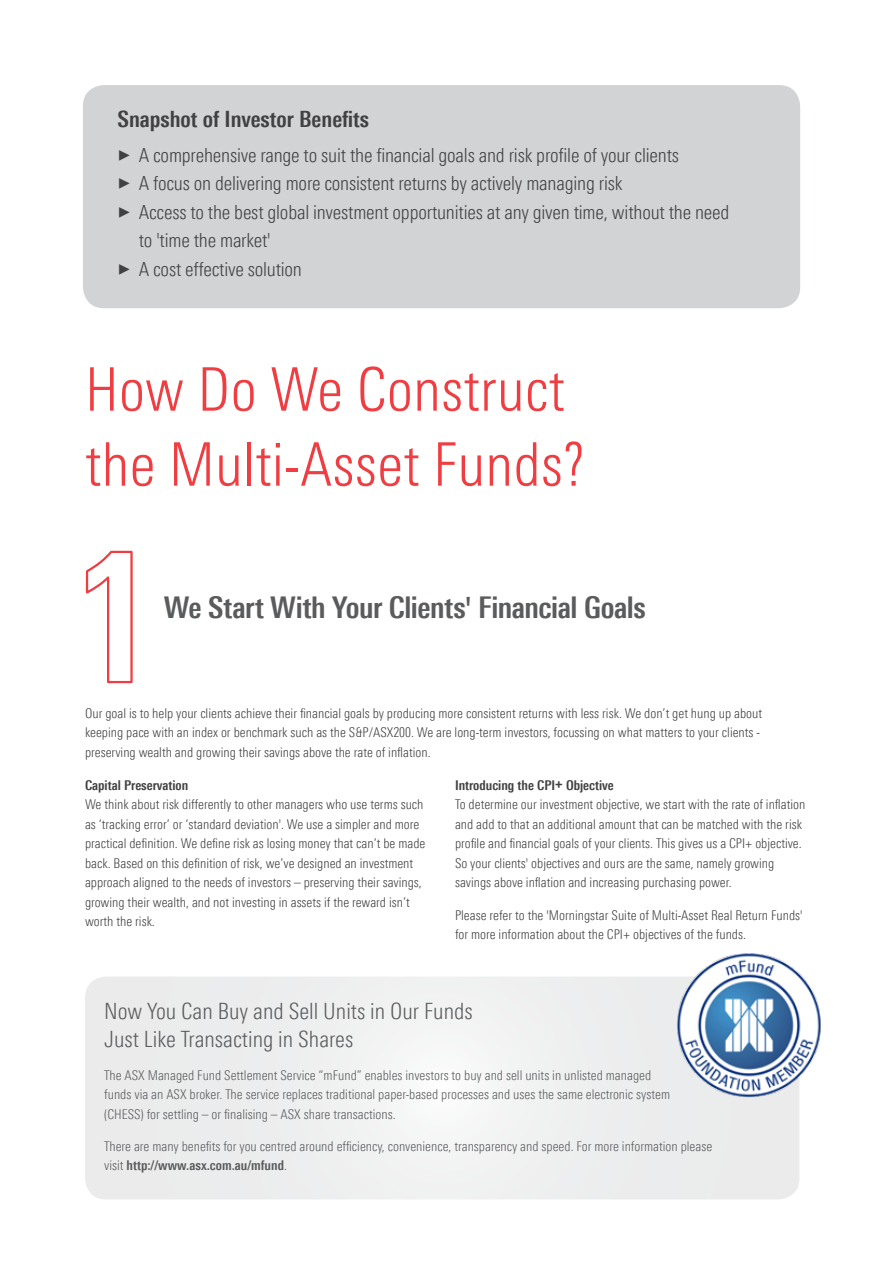
<style>
.page{position:relative;width:893px;height:1263px;background:#fff}
.page>*{position:absolute;margin:0;border:0;box-sizing:border-box;transform-origin:0 0}
.t1{font:300 condensed 60px/75px "Univers Nextfor MORN";color:#ef3d42}
.t2{font:700 condensed 30px "Univers Nextfor MORN";letter-spacing:-.015em;color:#5a5b5d}
.t3{font:300 condensed 22.5px/28.5px "Univers Nextfor MORN";color:#5a5b5d}
.t4{font:700 condensed 22.5px "Univers Nextfor MORN";color:#414042}
.t5{font:300 condensed 19.5px/28.5px "Univers Nextfor MORN";letter-spacing:-.01em;color:#414042}
.t6{font:300 condensed 13.5px/19.5px "Univers Nextfor MORN";color:#414042}
.t7{font:300 condensed 13.5px/19.5px "Univers Nextfor MORN";color:#5a5b5d}
.t8{font:700 condensed 13.5px "Univers Nextfor MORN";color:#414042}
.s1{font-weight:700}
</style>
<div class="page">
<div style="left:85px;top:977px;width:714px;height:222px;background:#ededee"></div>
<svg style="left:85px;top:550px;width:48px;height:134px"></svg>
<div style="left:83px;top:85px;width:717px;height:223px;background:#d1d3d4;border-radius:21px"></div>
<img style="left:675px;top:953px;width:146px;height:146px">
<h3 class="t4" style="left:118px;top:105px;width:253px">Snapshot of Investor Benefits</h3>
<p class="t5" style="left:139px;top:141px;width:592px">A comprehensive range to suit the financial goals and risk profile of your clients<br>A focus on delivering more consistent returns by actively managing risk<br>Access to the best global investment opportunities at any given time, without the need to 'time the market'<br>A cost effective solution</p>
<h1 class="t1" style="left:85px;top:352px;width:502px">How Do We Construct the Multi-Asset Funds?</h1>
<h2 class="t2" style="left:164px;top:590px;width:483px">We Start With Your Clients' Financial Goals</h2>
<p class="t6" style="left:85px;top:703px;width:679px">Our goal is to help your clients achieve their financial goals by producing more consistent returns with less risk. We don’t get hung up about keeping pace with an index or benchmark such as the S&amp;P/ASX200. We are long-term investors, focussing on what matters to your clients - preserving wealth and growing their savings above the rate of inflation.</p>
<p class="t8" style="left:85px;top:777px;width:105px">Capital Preservation</p>
<p class="t6" style="left:85px;top:795px;width:342px">We think about risk differently to other managers who use terms such as ‘tracking error’ or ‘standard deviation'. We use a simpler and more practical definition. We define risk as losing money that can’t be made back. Based on this definition of risk, we’ve designed an investment approach aligned to the needs of investors – preserving their savings, growing their wealth, and not investing in assets if the reward isn’t worth the risk.</p>
<p class="t8" style="left:455px;top:777px;width:160px">Introducing the CPI+ Objective</p>
<p class="t6" style="left:455px;top:795px;width:352px">To determine our investment objective, we start with the rate of inflation and add to that an additional amount that can be matched with the risk profile and financial goals of your clients. This gives us a CPI+ objective.<br>So your clients' objectives and ours are the same, namely growing savings above inflation and increasing purchasing power.</p>
<p class="t6" style="left:455px;top:905px;width:349px">Please refer to the 'Morningstar Suite of Multi-Asset Real Return Funds' for more information about the CPI+ objectives of the funds.</p>
<h3 class="t3" style="left:104px;top:997px;width:370px">Now You Can Buy and Sell Units in Our Funds<br>Just Like Transacting in Shares</h3>
<p class="t7" style="left:104px;top:1065px;width:567px">The ASX Managed Fund Settlement Service “mFund” enables investors to buy and sell units in unlisted managed funds via an ASX broker. The service replaces traditional paper-based processes and uses the same electronic system (CHESS) for settling – or finalising – ASX share transactions.</p>
<p class="t7" style="left:104px;top:1136px;width:610px">There are many benefits for you centred around efficiency, convenience, transparency and speed. For more information please visit <span class="s1">http://www.asx.com.au/mfund</span>.</p>
</div>
